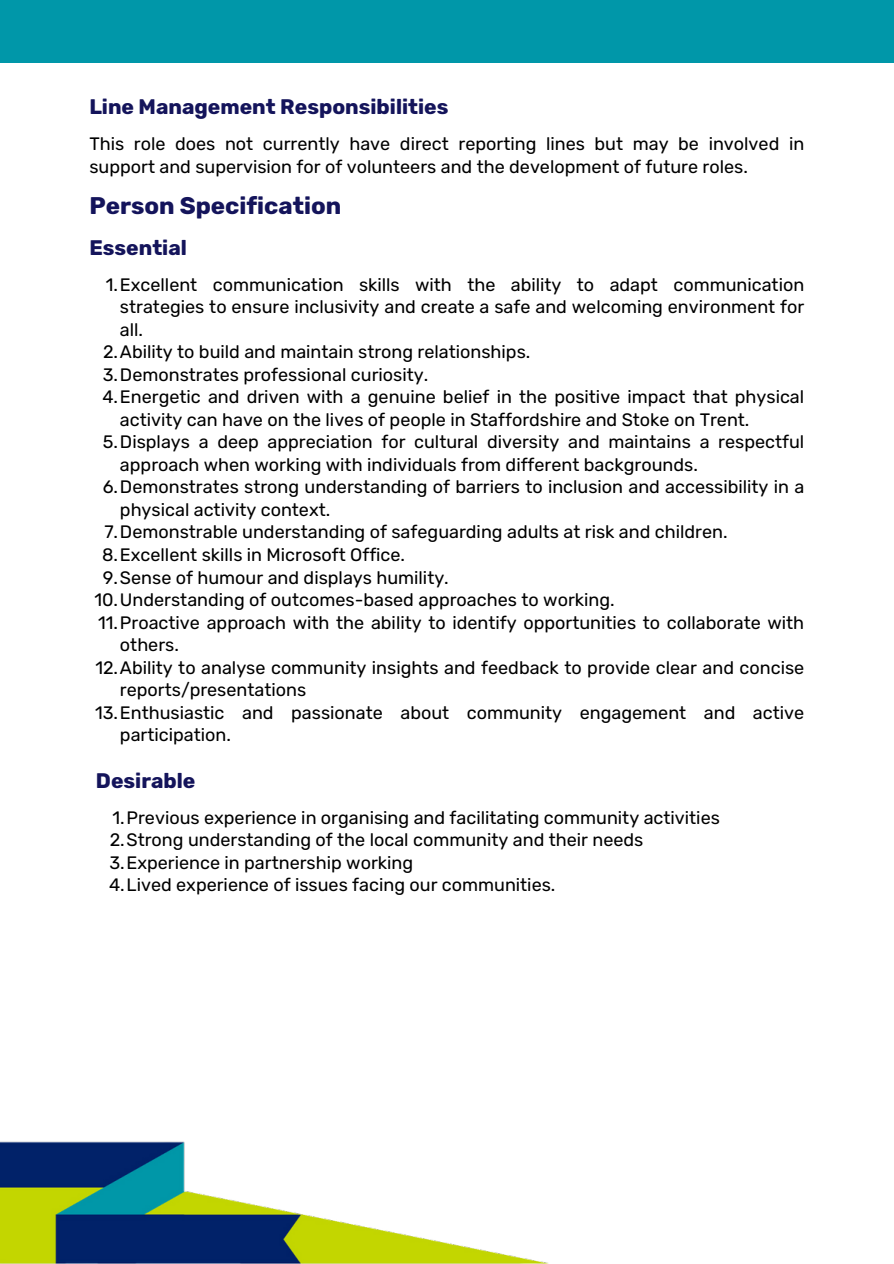
<style>
.page{position:relative;width:894px;height:1264px;background:#fff}
.page>*{position:absolute;margin:0;border:0;box-sizing:border-box;transform-origin:0 0}
.t1{font:700 24px "Rubik";color:#14145b}
.t2{font:700 21px "Rubik";color:#14145b}
.t3{font:18px/22.5px "Rubik";color:#000}
</style>
<div class="page">
<div style="left:0;top:0;width:893px;height:62px;background:#0097a9"></div>
<img style="left:0;top:1141px;width:548px;height:122px">
<p class="t2" style="left:89px;top:94px;width:360px">Line Management Responsibilities</p>
<p class="t3" style="left:89px;top:133px;width:716px">This role does not currently have direct reporting lines but may be involved in support and supervision for of volunteers and the development of future roles.</p>
<h1 class="t1" style="left:89px;top:191px;width:253px">Person Specification</h1>
<p class="t2" style="left:89px;top:235px;width:99px">Essential</p>
<p class="t3" style="left:106px;top:273px;width:699px">1.Excellent communication skills with the ability to adapt communication</p>
<p class="t3" style="left:120px;top:296px;width:685px">strategies to ensure inclusivity and create a safe and welcoming environment for</p>
<p class="t3" style="left:120px;top:318px;width:25px">all.</p>
<p class="t3" style="left:103px;top:341px;width:428px">2.Ability to build and maintain strong relationships.</p>
<p class="t3" style="left:103px;top:363px;width:327px">3.Demonstrates professional curiosity.</p>
<p class="t3" style="left:102px;top:386px;width:703px">4.Energetic and driven with a genuine belief in the positive impact that physical</p>
<p class="t3" style="left:120px;top:408px;width:631px">activity can have on the lives of people in Staffordshire and Stoke on Trent.</p>
<p class="t3" style="left:103px;top:431px;width:702px">5.Displays a deep appreciation for cultural diversity and maintains a respectful</p>
<p class="t3" style="left:120px;top:453px;width:579px">approach when working with individuals from different backgrounds.</p>
<p class="t3" style="left:103px;top:476px;width:702px">6.Demonstrates strong understanding of barriers to inclusion and accessibility in a</p>
<p class="t3" style="left:120px;top:498px;width:212px">physical activity context.</p>
<p class="t3" style="left:104px;top:521px;width:624px">7.Demonstrable understanding of safeguarding adults at risk and children.</p>
<p class="t3" style="left:102px;top:543px;width:304px">8.Excellent skills in Microsoft Office.</p>
<p class="t3" style="left:103px;top:566px;width:347px">9.Sense of humour and displays humility.</p>
<p class="t3" style="left:94px;top:588px;width:521px">10.Understanding of outcomes-based approaches to working.</p>
<p class="t3" style="left:98px;top:611px;width:707px">11.Proactive approach with the ability to identify opportunities to collaborate with</p>
<p class="t3" style="left:120px;top:633px;width:60px">others.</p>
<p class="t3" style="left:95px;top:656px;width:710px">12.Ability to analyse community insights and feedback to provide clear and concise</p>
<p class="t3" style="left:120px;top:678px;width:188px">reports/presentations</p>
<p class="t3" style="left:95px;top:701px;width:710px">13.Enthusiastic and passionate about community engagement and active</p>
<p class="t3" style="left:120px;top:723px;width:112px">participation.</p>
<p class="t2" style="left:96px;top:768px;width:101px">Desirable</p>
<p class="t3" style="left:109px;top:806px;width:612px">1.Previous experience in organising and facilitating community activities 2.Strong understanding of the local community and their needs 3.Experience in partnership working<br>4.Lived experience of issues facing our communities.</p>
</div>
